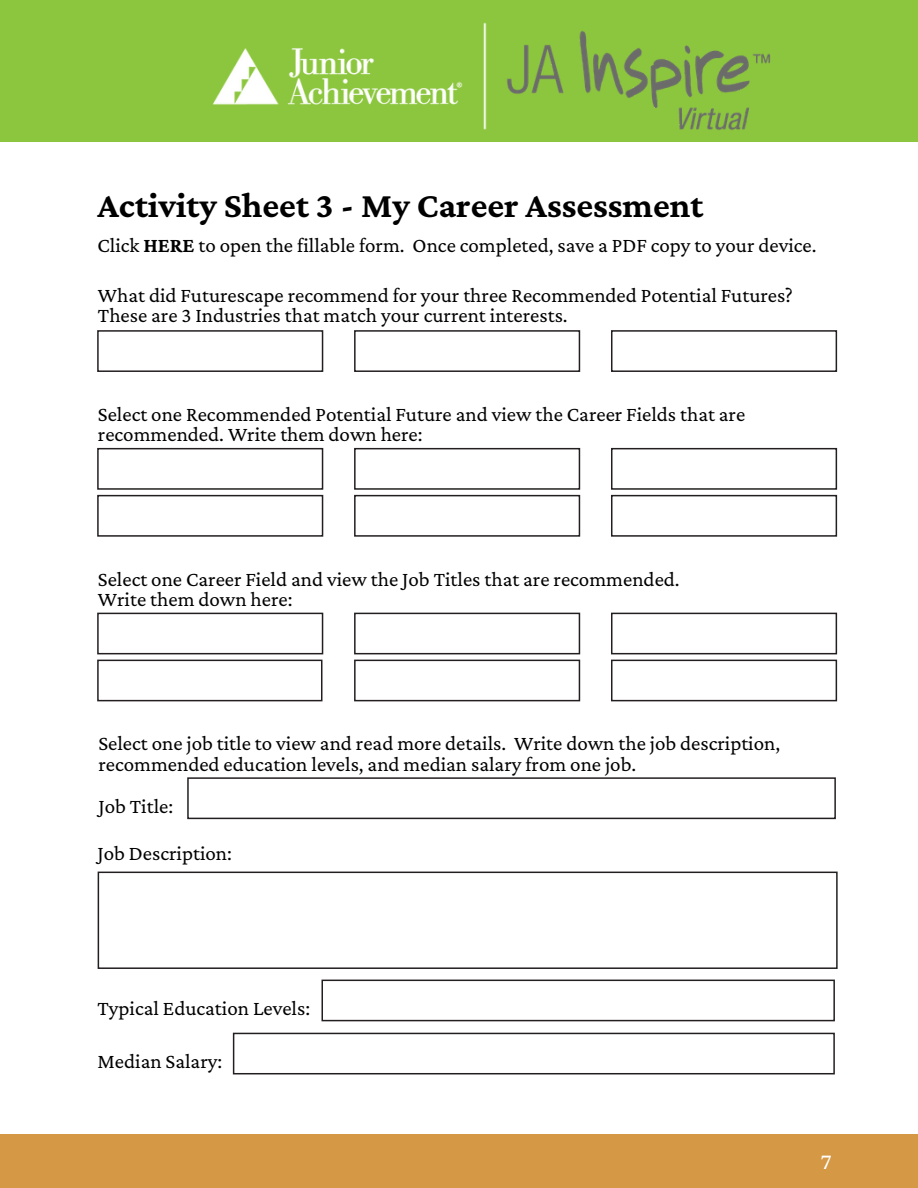
<style>
.page{position:relative;width:918px;height:1188px;background:#fff}
.page>*{position:absolute;margin:0;border:0;box-sizing:border-box;transform-origin:0 0}
.t1{font:700 36px "Crimson Pro";color:#000}
.t2{font:23.25px "Crimson Pro";color:#fff}
.t3{font:21px/20.2px "Crimson Pro";color:#000}
.s1{font-weight:700}
</style>
<div class="page">
<div style="left:0;top:0;width:918px;height:141px;background:#8cc63e"></div>
<img style="left:201px;top:22px;width:582px;height:120px">
<div style="left:0;top:1134px;width:918px;height:54px;background:#d59844"></div>
<div style="left:97px;top:330px;width:226px;height:42px;background:#fff;border:2px solid #231f20"></div>
<div style="left:354px;top:330px;width:226px;height:42px;background:#fff;border:2px solid #231f20"></div>
<div style="left:611px;top:330px;width:226px;height:42px;background:#fff;border:2px solid #231f20"></div>
<div style="left:97px;top:448px;width:226px;height:42px;background:#fff;border:2px solid #231f20"></div>
<div style="left:354px;top:448px;width:226px;height:42px;background:#fff;border:2px solid #231f20"></div>
<div style="left:611px;top:448px;width:226px;height:42px;background:#fff;border:2px solid #231f20"></div>
<div style="left:97px;top:495px;width:226px;height:42px;background:#fff;border:2px solid #231f20"></div>
<div style="left:354px;top:495px;width:226px;height:42px;background:#fff;border:2px solid #231f20"></div>
<div style="left:611px;top:495px;width:226px;height:42px;background:#fff;border:2px solid #231f20"></div>
<div style="left:97px;top:613px;width:226px;height:41px;background:#fff;border:2px solid #231f20"></div>
<div style="left:354px;top:613px;width:226px;height:41px;background:#fff;border:2px solid #231f20"></div>
<div style="left:611px;top:613px;width:226px;height:41px;background:#fff;border:2px solid #231f20"></div>
<div style="left:97px;top:660px;width:225px;height:41px;background:#fff;border:2px solid #231f20"></div>
<div style="left:354px;top:660px;width:226px;height:41px;background:#fff;border:2px solid #231f20"></div>
<div style="left:611px;top:660px;width:226px;height:41px;background:#fff;border:2px solid #231f20"></div>
<div style="left:187px;top:777px;width:649px;height:42px;background:#fff;border:2px solid #231f20"></div>
<div style="left:98px;top:872px;width:740px;height:97px;background:#fff;border:2px solid #231f20"></div>
<div style="left:322px;top:980px;width:513px;height:41px;background:#fff;border:2px solid #231f20"></div>
<div style="left:233px;top:1033px;width:602px;height:41px;background:#fff;border:2px solid #231f20"></div>
<h1 class="t1" style="left:97px;top:182px;width:607px">Activity Sheet 3 - My Career Assessment</h1>
<p class="t3" style="left:97px;top:234px;width:721px">Click <span class="s1">HERE</span> to open the fillable form. Once completed, save a PDF copy to your device.</p>
<p class="t3" style="left:98px;top:284px;width:696px">What did Futurescape recommend for your three Recommended Potential Futures?<br>These are 3 Industries that match your current interests.</p>
<p class="t3" style="left:98px;top:404px;width:649px">Select one Recommended Potential Future and view the Career Fields that are recommended. Write them down here:</p>
<p class="t3" style="left:98px;top:568px;width:583px">Select one Career Field and view the Job Titles that are recommended.<br>Write them down here:</p>
<p class="t3" style="left:98px;top:733px;width:683px">Select one job title to view and read more details. Write down the job description, recommended education levels, and median salary from one job.</p>
<p class="t3" style="left:98px;top:795px;width:76px">Job Title:</p>
<p class="t3" style="left:97px;top:842px;width:136px">Job Description:</p>
<p class="t3" style="left:97px;top:997px;width:214px">Typical Education Levels:</p>
<p class="t3" style="left:97px;top:1051px;width:126px">Median Salary:</p>
<p class="t2" style="left:821px;top:1146px;width:12px">7</p>
</div>
